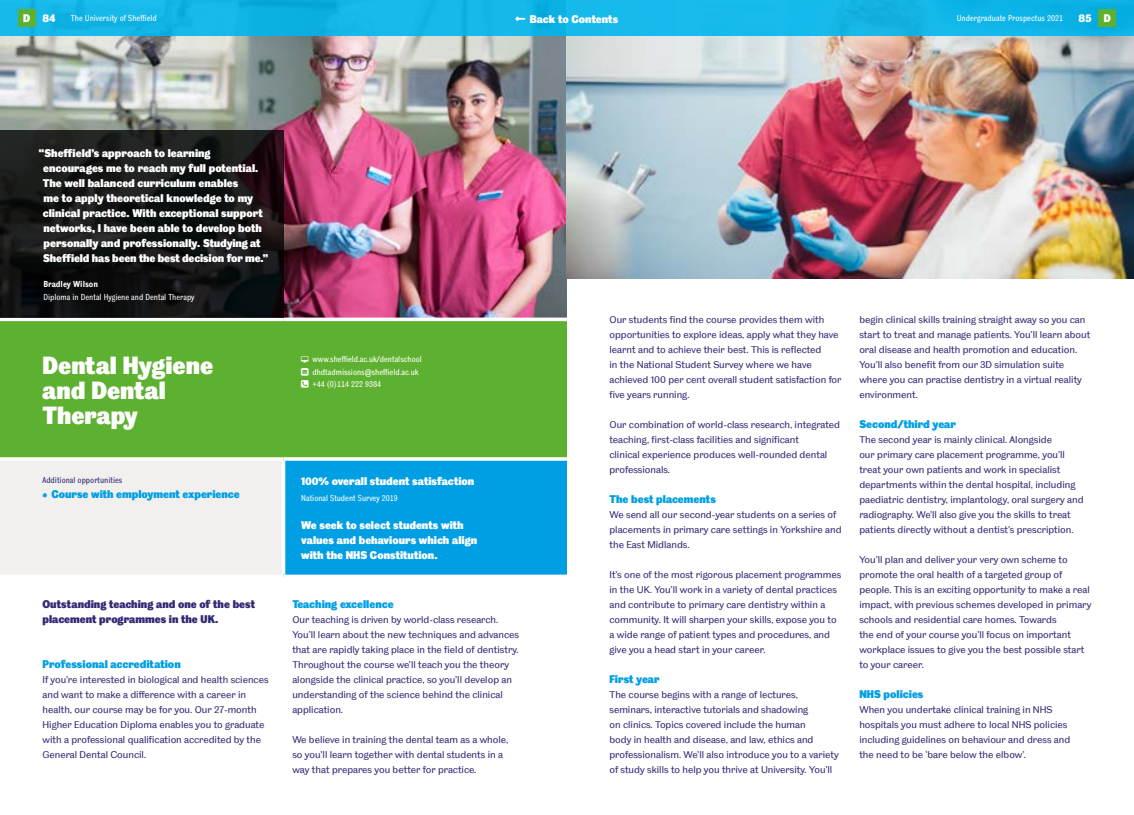
<style>
.page{position:relative;width:1134px;height:815px;background:#fff}
.page>*{position:absolute;margin:0;border:0;box-sizing:border-box;transform-origin:0 0}
.t1{font:25px/25px "TUOS Pro Blake Display";color:#fff}
.t2{font:11.25px/15px "TUOS Pro Blake Display";color:#fff}
.t3{font:11.25px "TUOS Pro Blake Display";color:#009fe3}
.t4{font:11.25px/15px "TUOS Pro Blake Display";color:#312a74}
.t5{font:10px/15px "TUOS Blake";color:#312a74}
.t6{font:8.75px/12.5px "TUOS Pro Blake Cond";color:#fff}
.t7{font:8.75px "TUOS Pro Blake Cond";color:#312a74}
.t8{font:700 8.75px "TUOS Pro Blake Cond";color:#fff}
</style>
<div class="page">
<img style="left:0;top:35px;width:567px;height:283px">
<div style="left:0;top:321px;width:567px;height:136px;background:#5eb130"></div>
<div style="left:0;top:459px;width:283px;height:117px;background:#f2f0ef"></div>
<div style="left:283px;top:459px;width:284px;height:117px;background:#009fe3"></div>
<svg style="left:0;top:457px;width:283px;height:4px"></svg>
<svg style="left:283px;top:457px;width:284px;height:4px"></svg>
<hr style="left:282px;top:461px;width:3px;height:114px;background:#fff">
<hr style="left:0;top:575px;width:283px;height:3px;background:#fff">
<hr style="left:283px;top:575px;width:284px;height:3px;background:#fff">
<svg style="left:0;top:131px;width:283px;height:187px;background:#151515"></svg>
<img style="left:567px;top:35px;width:567px;height:243px">
<div style="left:0;top:0;width:1134px;height:35px;background:linear-gradient(to right,#14b7e8,#10b5e7)"></div>
<div style="left:18px;top:9px;width:17px;height:18px;background:#5eb130"></div>
<div style="left:1098px;top:9px;width:18px;height:18px;background:#5eb130"></div>
<svg style="left:301px;top:356px;width:10px;height:32px"></svg>
<svg style="left:516px;top:16px;width:9px;height:5px"></svg>
<p class="t2" style="left:23px;top:11px;width:34px">D 84</p>
<p class="t6" style="left:71px;top:12px;width:87px">The University of Sheffield</p>
<p class="t2" style="left:530px;top:11px;width:90px">Back to Contents</p>
<p class="t6" style="left:957px;top:12px;width:108px">Undergraduate Prospectus 2021</p>
<p class="t2" style="left:1078px;top:11px;width:34px">85 D</p>
<p class="t2" style="left:43px;top:145px;width:227px;text-indent:-4px">“Sheffield’s approach to learning encourages me to reach my full potential.<br>The well balanced curriculum enables<br>me to apply theoretical knowledge to my clinical practice. With exceptional support networks, I have been able to develop both personally and professionally. Studying at Sheffield has been the best decision for me.”</p>
<p class="t8" style="left:43px;top:279px;width:56px">Bradley Wilson</p>
<p class="t6" style="left:43px;top:290px;width:153px">Diploma in Dental Hygiene and Dental Therapy</p>
<h1 class="t1" style="left:43px;top:352px;width:172px">Dental Hygiene and Dental<br>Therapy</h1>
<p class="t6" style="left:312px;top:353px;width:111px">www.sheffield.ac.uk/dentalschool dhdtadmissions@sheffield.ac.uk +44 (0)114 222 9384</p>
<p class="t7" style="left:43px;top:475px;width:81px">Additional opportunities</p>
<p class="t3" style="left:43px;top:487px;width:199px">• Course with employment experience</p>
<p class="t4" style="left:43px;top:597px;width:214px">Outstanding teaching and one of the best placement programmes in the UK.</p>
<p class="t3" style="left:43px;top:657px;width:140px">Professional accreditation</p>
<p class="t5" style="left:43px;top:672px;width:227px">If you’re interested in biological and health sciences and want to make a difference with a career in health, our course may be for you. Our 27-month Higher Education Diploma enables you to graduate with a professional qualification accredited by the General Dental Council.</p>
<p class="t2" style="left:301px;top:474px;width:175px">100% overall student satisfaction</p>
<p class="t6" style="left:301px;top:492px;width:98px">National Student Survey 2019</p>
<p class="t2" style="left:301px;top:517px;width:177px">We seek to select students with values and behaviours which align with the NHS Constitution.</p>
<p class="t3" style="left:292px;top:597px;width:103px">Teaching excellence</p>
<p class="t5" style="left:292px;top:612px;width:228px">Our teaching is driven by world-class research.<br>You’ll learn about the new techniques and advances that are rapidly taking place in the field of dentistry.<br>Throughout the course we’ll teach you the theory alongside the clinical practice, so you’ll develop an understanding of the science behind the clinical application.</p>
<p class="t5" style="left:292px;top:732px;width:217px">We believe in training the dental team as a whole, so you’ll learn together with dental students in a way that prepares you better for practice.</p>
<p class="t5" style="left:609px;top:312px;width:234px">Our students find the course provides them with opportunities to explore ideas, apply what they have learnt and to achieve their best. This is reflected<br>in the National Student Survey where we have achieved 100 per cent overall student satisfaction for five years running.</p>
<p class="t5" style="left:609px;top:417px;width:232px">Our combination of world-class research, integrated teaching, first-class facilities and significant<br>clinical experience produces well-rounded dental professionals.</p>
<p class="t3" style="left:609px;top:492px;width:108px">The best placements</p>
<p class="t5" style="left:609px;top:507px;width:234px">We send all our second-year students on a series of placements in primary care settings in Yorkshire and the East Midlands.</p>
<p class="t5" style="left:609px;top:567px;width:233px">It’s one of the most rigorous placement programmes in the UK. You’ll work in a variety of dental practices and contribute to primary care dentistry within a community. It will sharpen your skills, expose you to a wide range of patient types and procedures, and give you a head start in your career.</p>
<p class="t3" style="left:609px;top:672px;width:52px">First year</p>
<p class="t5" style="left:609px;top:687px;width:231px">The course begins with a range of lectures, seminars, interactive tutorials and shadowing<br>on clinics. Topics covered include the human<br>body in health and disease, and law, ethics and professionalism. We’ll also introduce you to a variety of study skills to help you thrive at University. You’ll</p>
<p class="t5" style="left:859px;top:312px;width:232px">begin clinical skills training straight away so you can start to treat and manage patients. You’ll learn about oral disease and health promotion and education.<br>You’ll also benefit from our 3D simulation suite where you can practise dentistry in a virtual reality environment.</p>
<p class="t3" style="left:859px;top:417px;width:98px">Second/third year</p>
<p class="t5" style="left:859px;top:432px;width:226px">The second year is mainly clinical. Alongside<br>our primary care placement programme, you’ll treat your own patients and work in specialist departments within the dental hospital, including paediatric dentistry, implantology, oral surgery and radiography. We’ll also give you the skills to treat patients directly without a dentist’s prescription.</p>
<p class="t5" style="left:859px;top:552px;width:233px">You’ll plan and deliver your very own scheme to promote the oral health of a targeted group of people. This is an exciting opportunity to make a real impact, with previous schemes developed in primary schools and residential care homes. Towards<br>the end of your course you’ll focus on important workplace issues to give you the best possible start to your career.</p>
<p class="t3" style="left:859px;top:687px;width:66px">NHS policies</p>
<p class="t5" style="left:859px;top:702px;width:212px">When you undertake clinical training in NHS hospitals you must adhere to local NHS policies including guidelines on behaviour and dress and the need to be ‘bare below the elbow’.</p>
</div>
